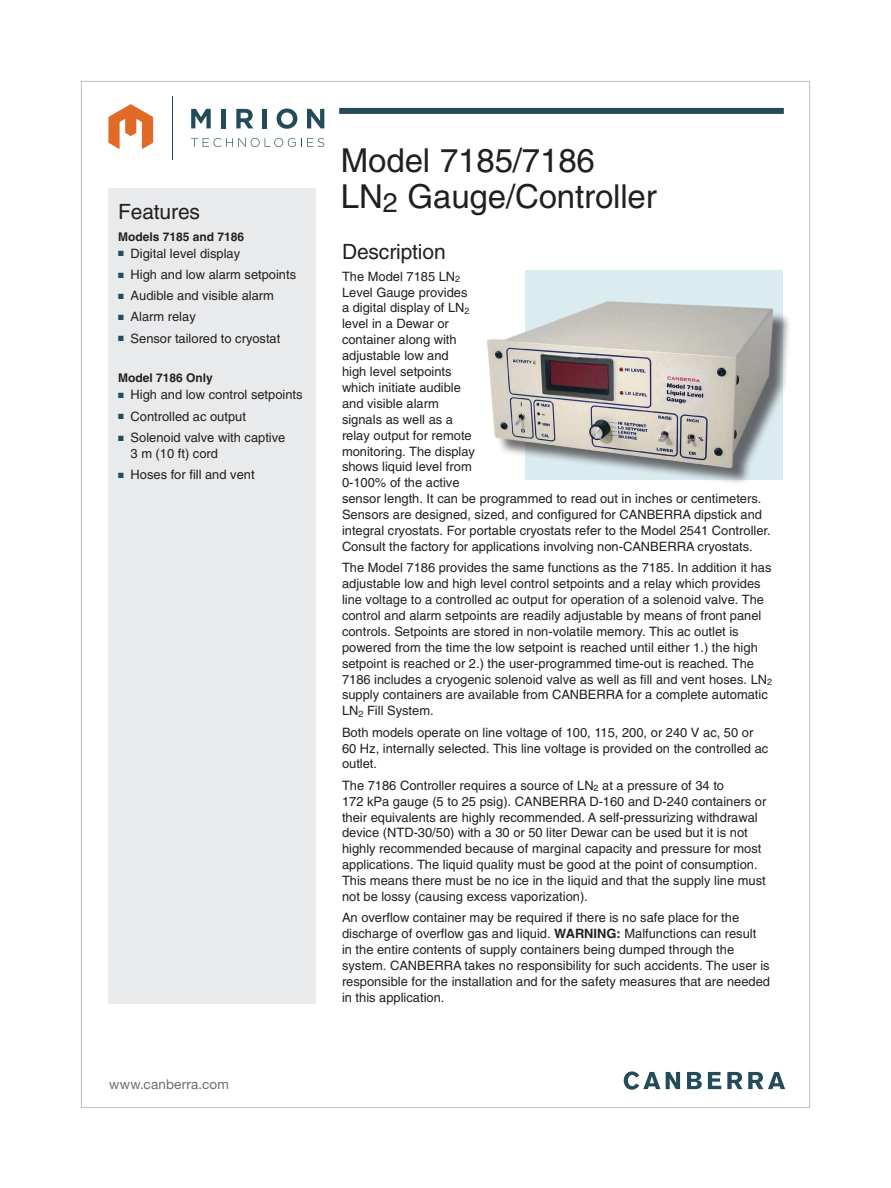
<style>
.page{position:relative;width:891px;height:1188px;background:#fff}
.page>*{position:absolute;margin:0;border:0;box-sizing:border-box;transform-origin:0 0}
.Main_Head{font:33px/35.4px "Helvetica";letter-spacing:-.005em;color:#231f20}
.Heads_for_Features{font:21px "Helvetica";letter-spacing:-.005em;color:#231f20}
.t1{font:13.5px "Helvetica Neue";letter-spacing:.015em;color:#6c6d70}
.Body_Text{font:12.9px/15.9px "Helvetica";color:#231f20}
.Body_Text_With_Bulle{font:12.9px/15.9px "Helvetica";color:#231f20}
.Specifications_Body{font:700 12px "Helvetica";color:#231f20}
.s1{color:#244b59}
.s2{font-weight:700}
</style>
<div class="page">
<div style="left:108px;top:188px;width:208px;height:815px;background:#e9eaeb"></div>
<div style="left:339px;top:108px;width:445px;height:6px;background:#244b59"></div>
<div style="left:526px;top:270px;width:257px;height:209px;background:#dbecf1"></div>
<div style="left:490px;top:304px;width:301px;height:182px;background:#231f20;opacity:.65"></div>
<img style="left:487px;top:301px;width:287px;height:167px">
<hr style="left:172px;top:96px;width:1px;height:64px;background:#244b59">
<svg style="left:191px;top:138px;width:133px;height:9px"></svg>
<svg style="left:191px;top:109px;width:20px;height:19px"></svg>
<div style="left:221px;top:109px;width:5px;height:19px;background:#244b59"></div>
<svg style="left:236px;top:109px;width:17px;height:19px"></svg>
<hr style="left:263px;top:109px;width:4px;height:19px;background:#244b59">
<svg style="left:277px;top:109px;width:20px;height:20px"></svg>
<svg style="left:307px;top:109px;width:17px;height:19px"></svg>
<svg style="left:108px;top:104px;width:45px;height:45px"></svg>
<svg style="left:624px;top:1071px;width:161px;height:19px"></svg>
<p class="Heads_for_Features" style="left:118px;top:200px;width:83px">Features</p>
<p class="Specifications_Body" style="left:118px;top:229px;width:128px">Models 7185 and 7186</p>
<p class="Body_Text_With_Bulle" style="left:118px;top:245px;width:124px"><span class="s1">■</span> Digital level display</p>
<p class="Body_Text_With_Bulle" style="left:118px;top:266px;width:180px"><span class="s1">■</span> High and low alarm setpoints</p>
<p class="Body_Text_With_Bulle" style="left:118px;top:288px;width:157px"><span class="s1">■</span> Audible and visible alarm</p>
<p class="Body_Text_With_Bulle" style="left:118px;top:309px;width:79px"><span class="s1">■</span> Alarm relay</p>
<p class="Body_Text_With_Bulle" style="left:118px;top:330px;width:164px"><span class="s1">■</span> Sensor tailored to cryostat</p>
<p class="Specifications_Body" style="left:118px;top:371px;width:96px">Model 7186 Only</p>
<p class="Body_Text_With_Bulle" style="left:118px;top:387px;width:186px"><span class="s1">■</span> High and low control setpoints</p>
<p class="Body_Text_With_Bulle" style="left:118px;top:408px;width:129px"><span class="s1">■</span> Controlled ac output</p>
<p class="Body_Text_With_Bulle" style="left:131px;top:429px;width:156px;text-indent:-12px"><span class="s1">■</span> Solenoid valve with captive<br>3 m (10 ft) cord</p>
<p class="Body_Text_With_Bulle" style="left:118px;top:467px;width:138px"><span class="s1">■</span> Hoses for fill and vent</p>
<p class="t1" style="left:109px;top:1076px;width:121px">www.canberra.com</p>
<p class="Main_Head" style="left:341px;top:143px;width:317px">Model 7185/7186<br>LN<sub>2</sub> Gauge/Controller</p>
<p class="Heads_for_Features" style="left:342px;top:239px;width:105px">Description</p>
<p class="Body_Text" style="left:342px;top:268px;width:430px">The Model 7185 LN<sub>2<br></sub>Level Gauge provides<br>a digital display of LN<sub>2<br></sub>level in a Dewar or<br>container along with<br>adjustable low and<br>high level setpoints<br>which initiate audible<br>and visible alarm<br>signals as well as a<br>relay output for remote<br>monitoring. The display<br>shows liquid level from<br>0-100% of the active<br>sensor length. It can be programmed to read out in inches or centimeters.<br>Sensors are designed, sized, and configured for CANBERRA dipstick and integral cryostats. For portable cryostats refer to the Model 2541 Controller.<br>Consult the factory for applications involving non-CANBERRA cryostats.</p>
<p class="Body_Text" style="left:342px;top:560px;width:432px">The Model 7186 provides the same functions as the 7185. In addition it has adjustable low and high level control setpoints and a relay which provides line voltage to a controlled ac output for operation of a solenoid valve. The control and alarm setpoints are readily adjustable by means of front panel controls. Setpoints are stored in non-volatile memory. This ac outlet is powered from the time the low setpoint is reached until either 1.) the high setpoint is reached or 2.) the user-programmed time-out is reached. The 7186 includes a cryogenic solenoid valve as well as fill and vent hoses. LN<sub>2 </sub>supply containers are available from CANBERRA for a complete automatic LN<sub>2</sub> Fill System.</p>
<p class="Body_Text" style="left:342px;top:724px;width:428px">Both models operate on line voltage of 100, 115, 200, or 240 V ac, 50 or<br>60 Hz, internally selected. This line voltage is provided on the controlled ac outlet.</p>
<p class="Body_Text" style="left:342px;top:777px;width:426px">The 7186 Controller requires a source of LN<sub>2</sub> at a pressure of 34 to<br>172 kPa gauge (5 to 25 psig). CANBERRA D-160 and D-240 containers or their equivalents are highly recommended. A self-pressurizing withdrawal device (NTD-30/50) with a 30 or 50 liter Dewar can be used but it is not highly recommended because of marginal capacity and pressure for most applications. The liquid quality must be good at the point of consumption.<br>This means there must be no ice in the liquid and that the supply line must not be lossy (causing excess vaporization).</p>
<p class="Body_Text" style="left:342px;top:910px;width:430px">An overflow container may be required if there is no safe place for the discharge of overflow gas and liquid. <span class="s2">WARNING:</span> Malfunctions can result<br>in the entire contents of supply containers being dumped through the system. CANBERRA takes no responsibility for such accidents. The user is responsible for the installation and for the safety measures that are needed in this application.</p>
</div>
